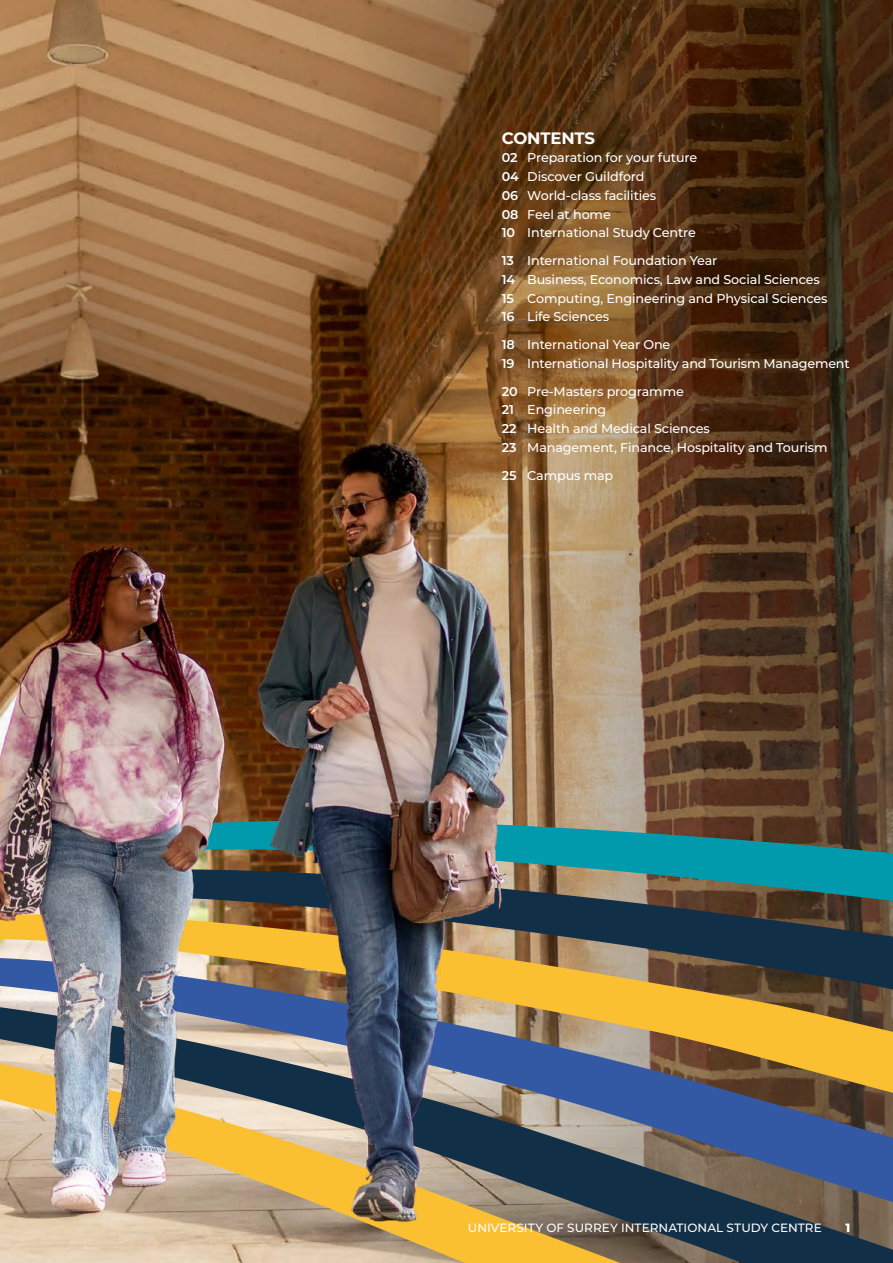
<style>
.page{position:relative;width:893px;height:1263px;background:#fff}
.page>*{position:absolute;margin:0;border:0;box-sizing:border-box;transform-origin:0 0}
.t1{font:700 16.5px "Montserrat";letter-spacing:-.01em;color:#fff}
.t2{font:500 12.75px/18.8px "Montserrat";letter-spacing:-.01em;color:#fff}
.t3{font:500 12px "Montserrat";letter-spacing:.005em;color:#fff}
.t4{font:800 12px "Montserrat";color:#fff}
.s1{font-weight:600}
</style>
<div class="page">
<img style="left:1px;top:0;width:354px;height:820px">
<hr style="left:0;top:0;width:1px;height:1263px;background:#424242">
<img style="left:355px;top:0;width:538px;height:820px">
<img style="left:0;top:999px;width:893px;height:34px">
<img style="left:0;top:961px;width:893px;height:38px">
<img style="left:0;top:820px;width:893px;height:141px">
<img style="left:0;top:1033px;width:893px;height:230px">
<p class="t1" style="left:502px;top:126px;width:95px">CONTENTS</p>
<p class="t2" style="left:502px;top:148px;width:197px"><span class="s1">02</span> Preparation for your future<br><span class="s1">04</span> Discover Guildford<br><span class="s1">06</span> World-class facilities<br><span class="s1">08</span> Feel at home<br><span class="s1">10</span> International Study Centre</p>
<p class="t2" style="left:502px;top:251px;width:327px"><span class="s1">13</span> International Foundation Year<br><span class="s1">14</span> Business, Economics, Law and Social Sciences <span class="s1">15</span> Computing, Engineering and Physical Sciences <span class="s1">16</span> Life Sciences</p>
<p class="t2" style="left:502px;top:335px;width:349px"><span class="s1">18</span> International Year One<br><span class="s1">19</span> International Hospitality and Tourism Management</p>
<p class="t2" style="left:502px;top:381px;width:327px"><span class="s1">20</span> Pre-Masters programme<br><span class="s1">21</span> Engineering<br><span class="s1">22</span> Health and Medical Sciences<br><span class="s1">23</span> Management, Finance, Hospitality and Tourism</p>
<p class="t2" style="left:502px;top:465px;width:113px"><span class="s1">25</span> Campus map</p>
<p class="t3" style="left:468px;top:1219px;width:355px">UNIVERSITY OF SURREY INTERNATIONAL STUDY CENTRE</p>
<p class="t4" style="left:846px;top:1219px;width:6px">1</p>
</div>
